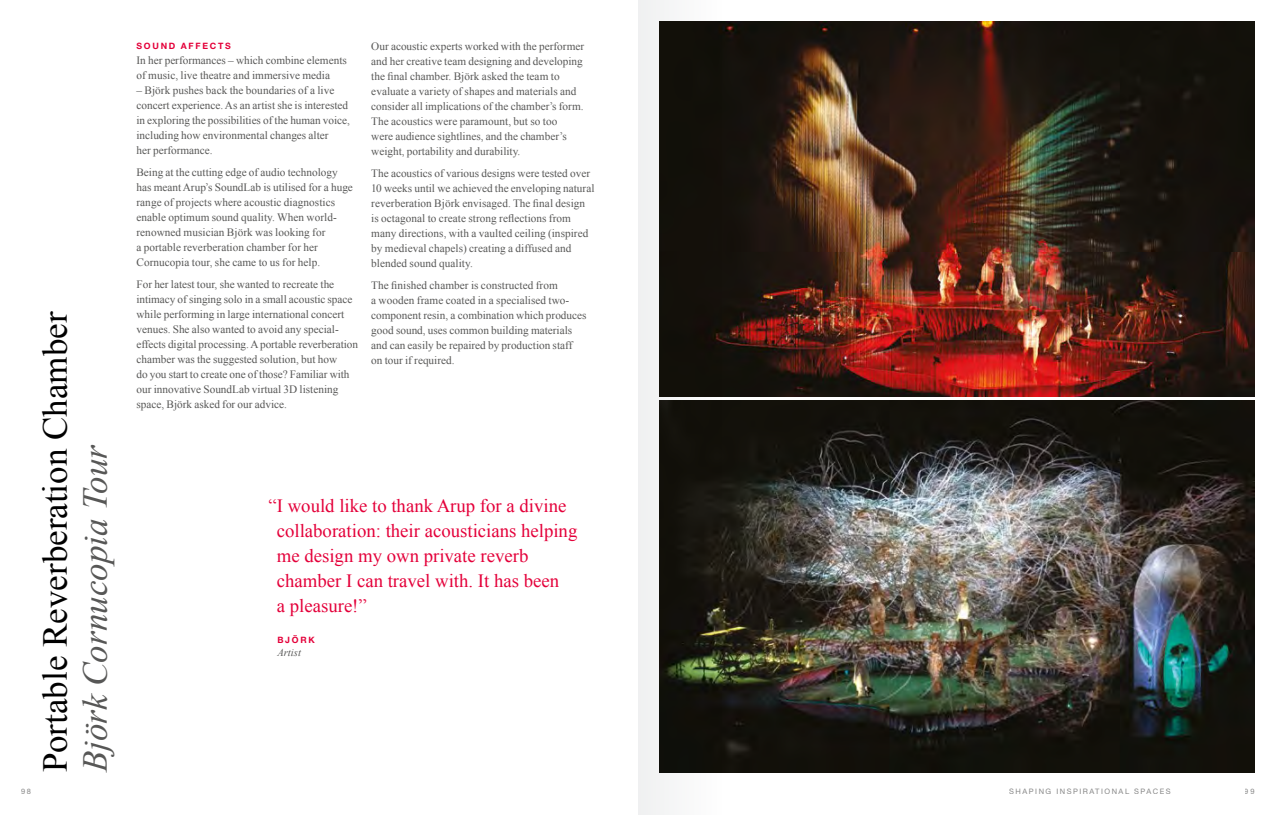
<style>
.page{position:relative;width:1276px;height:815px;background:#fff}
.page>*{position:absolute;margin:0;border:0;box-sizing:border-box;transform-origin:0 0}
.t1{font:35px "Times New Roman";color:#000}
.t2{font:italic 35px "Times New Roman";color:#575756}
.t3{font:18.75px/25px "Times New Roman";color:#e4003a}
.t4{font:11.25px/15px "Times New Roman";color:#575756}
.t5{font:italic 10.62px "Times New Roman";color:#575756}
.t6{font:700 8.75px "Helvetica Neue LT Std";letter-spacing:.2em;color:#e4003a}
.t7{font:7.5px "Helvetica Neue LT Std";letter-spacing:.2em;color:#878787}
</style>
<div class="page">
<img style="left:753px;top:21px;width:501px;height:376px">
<img style="left:753px;top:400px;width:501px;height:372px">
<svg style="left:638px;top:0;width:115px;height:815px;fill:#14110b"></svg>
<h1 class="t1" style="left:32px;top:772px;width:462px;rotate:-90deg">Portable Reverberation Chamber</h1>
<h1 class="t2" style="left:71px;top:772px;width:329px;rotate:-90deg">Björk Cornucopia Tour</h1>
<p class="t6" style="left:136px;top:40px;width:96px">SOUND AFFECTS</p>
<p class="t4" style="left:136px;top:52px;width:212px">In her performances – which combine elements of music, live theatre and immersive media</p>
<p class="t4" style="left:136px;top:82px;width:215px">– Björk pushes back the boundaries of a live concert experience. As an artist she is interested in exploring the possibilities of the human voice, including how environmental changes alter<br>her performance.</p>
<p class="t4" style="left:136px;top:164px;width:218px">Being at the cutting edge of audio technology has meant Arup’s SoundLab is utilised for a huge range of projects where acoustic diagnostics enable optimum sound quality. When world&shy;renowned musician Björk was looking for<br>a portable reverberation chamber for her Cornucopia tour, she came to us for help.</p>
<p class="t4" style="left:136px;top:276px;width:223px">For her latest tour, she wanted to recreate the intimacy of singing solo in a small acoustic space while performing in large international concert venues. She also wanted to avoid any special&shy;effects digital processing. A portable reverberation chamber was the suggested solution, but how<br>do you start to create one of those? Familiar with our innovative SoundLab virtual 3D listening space, Björk asked for our advice.</p>
<p class="t4" style="left:371px;top:39px;width:214px">Our acoustic experts worked with the performer and her creative team designing and developing the final chamber. Björk asked the team to evaluate a variety of shapes and materials and consider all implications of the chamber’s form.<br>The acoustics were paramount, but so too<br>were audience sightlines, and the chamber’s weight, portability and durability.</p>
<p class="t4" style="left:371px;top:166px;width:225px">The acoustics of various designs were tested over 10 weeks until we achieved the enveloping natural reverberation Björk envisaged. The final design is octagonal to create strong reflections from many directions, with a vaulted ceiling (inspired by medieval chapels) creating a diffused and blended sound quality.</p>
<p class="t4" style="left:371px;top:278px;width:217px">The finished chamber is constructed from<br>a wooden frame coated in a specialised two&shy;component resin, a combination which produces good sound, uses common building materials and can easily be repaired by production staff<br>on tour if required.</p>
<h2 class="t3" style="left:277px;top:493px;width:302px;text-indent:-8px">“I would like to thank Arup for a divine collaboration: their acousticians helping me design my own private reverb chamber I can travel with. It has been<br>a pleasure!”</h2>
<p class="t6" style="left:277px;top:634px;width:39px">BJÖRK</p>
<p class="t5" style="left:277px;top:645px;width:25px">Artist</p>
<p class="t7" style="left:21px;top:787px;width:11px">98</p>
<p class="t7" style="left:1009px;top:787px;width:163px">SHAPING INSPIRATIONAL SPACES</p>
<p class="t7" style="left:1244px;top:787px;width:11px">99</p>
</div>
